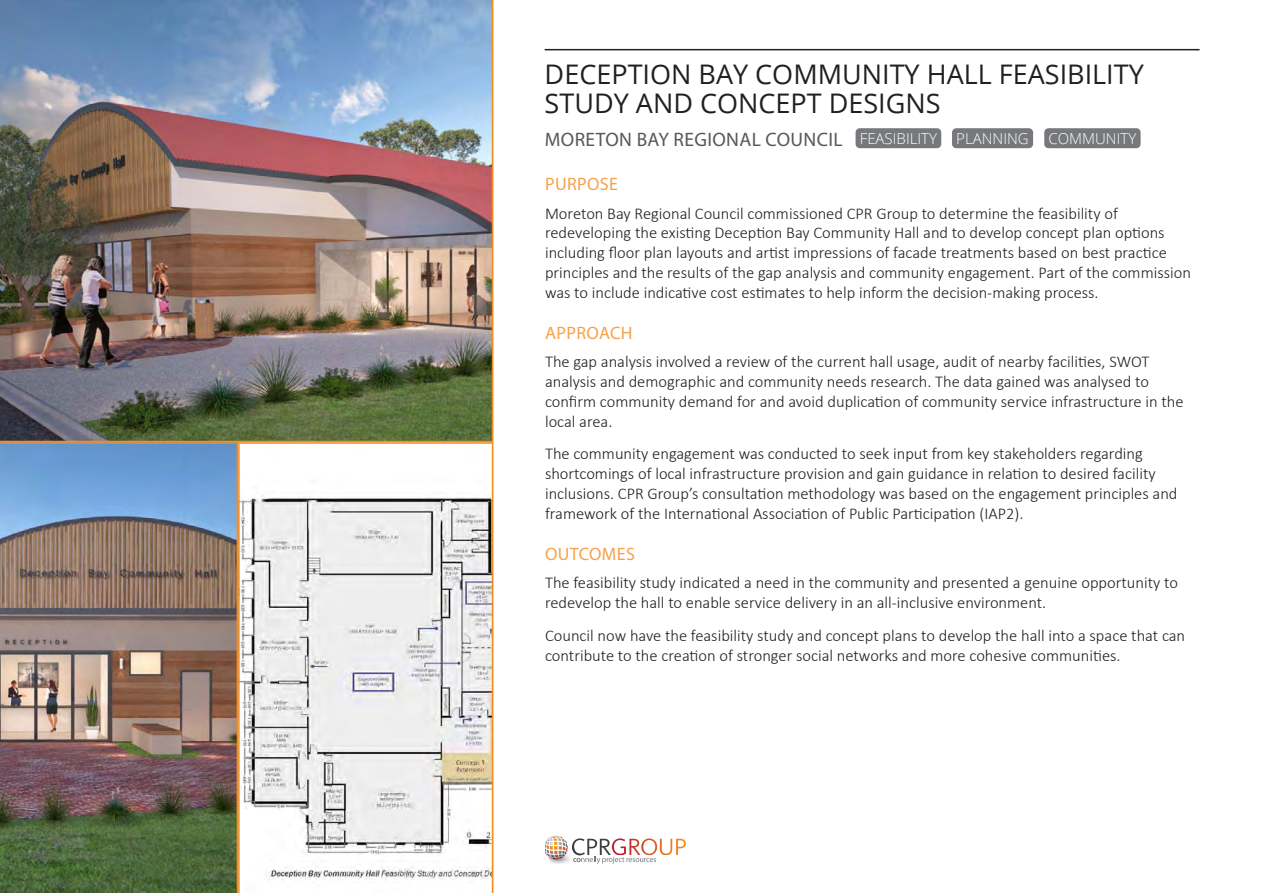
<style>
.page{position:relative;width:1263px;height:893px;background:#fff}
.page>*{position:absolute;margin:0;border:0;box-sizing:border-box;transform-origin:0 0}
.Heading_1_No_Number{font:27px/28.5px "Open Sans";color:#231f20}
.Heading_Level_2{font:19.5px "Myriad Pro";letter-spacing:.02em;color:#57585a}
.Heading_Level_3{font:18px "Myriad Pro";letter-spacing:.02em;color:#f7a249}
.Body{font:300 16.5px/19.8px "Calibri";color:#231f20}
.Highlights{font:300 15px "Open Sans";color:#fff}
</style>
<div class="page">
<img style="left:656px;top:838px;width:30px;height:17px">
<img style="left:548px;top:856px;width:22px;height:8px">
<svg style="left:572px;top:838px;width:84px;height:26px"></svg>
<img style="left:545px;top:836px;width:22px;height:23px">
<hr style="left:545px;top:49px;width:654px;height:1px;background:#231f20">
<div style="left:855px;top:128px;width:86px;height:20px;background:#76787b;border-radius:4px"></div>
<div style="left:952px;top:128px;width:81px;height:20px;background:#76787b;border-radius:4px"></div>
<div style="left:1044px;top:128px;width:96px;height:20px;background:#76787b;border-radius:4px"></div>
<svg style="left:238px;top:442px;width:255px;height:451px"></svg>
<img style="left:0;top:0;width:493px;height:442px">
<img style="left:0;top:442px;width:238px;height:451px">
<p class="Heading_1_No_Number" style="left:545px;top:60px;width:601px">DECEPTION BAY COMMUNITY HALL FEASIBILITY<br>STUDY AND CONCEPT DESIGNS</p>
<p class="Heading_Level_2" style="left:545px;top:127px;width:299px">MORETON BAY REGIONAL COUNCIL</p>
<p class="Heading_Level_3" style="left:545px;top:173px;width:74px">PURPOSE</p>
<p class="Body" style="left:545px;top:203px;width:647px">Moreton Bay Regional Council commissioned CPR Group to determine the feasibility of redeveloping the existing Deception Bay Community Hall and to develop concept plan options including floor plan layouts and artist impressions of facade treatments based on best practice principles and the results of the gap analysis and community engagement. Part of the commission was to include indicative cost estimates to help inform the decision-making process.</p>
<p class="Heading_Level_3" style="left:545px;top:322px;width:89px">APPROACH</p>
<p class="Body" style="left:545px;top:352px;width:640px">The gap analysis involved a review of the current hall usage, audit of nearby facilities, SWOT analysis and demographic and community needs research. The data gained was analysed to confirm community demand for and avoid duplication of community service infrastructure in the local area.</p>
<p class="Body" style="left:545px;top:444px;width:634px">The community engagement was conducted to seek input from key stakeholders regarding shortcomings of local infrastructure provision and gain guidance in relation to desired facility inclusions. CPR Group’s consultation methodology was based on the engagement principles and framework of the International Association of Public Participation (IAP2).</p>
<p class="Heading_Level_3" style="left:545px;top:543px;width:91px">OUTCOMES</p>
<p class="Body" style="left:545px;top:573px;width:634px">The feasibility study indicated a need in the community and presented a genuine opportunity to redevelop the hall to enable service delivery in an all-inclusive environment.</p>
<p class="Body" style="left:545px;top:625px;width:642px">Council now have the feasibility study and concept plans to develop the hall into a space that can contribute to the creation of stronger social networks and more cohesive communities.</p>
<p class="Highlights" style="left:860px;top:128px;width:79px">FEASIBILITY</p>
<p class="Highlights" style="left:956px;top:128px;width:74px">PLANNING</p>
<p class="Highlights" style="left:1048px;top:128px;width:89px">COMMUNITY</p>
</div>
